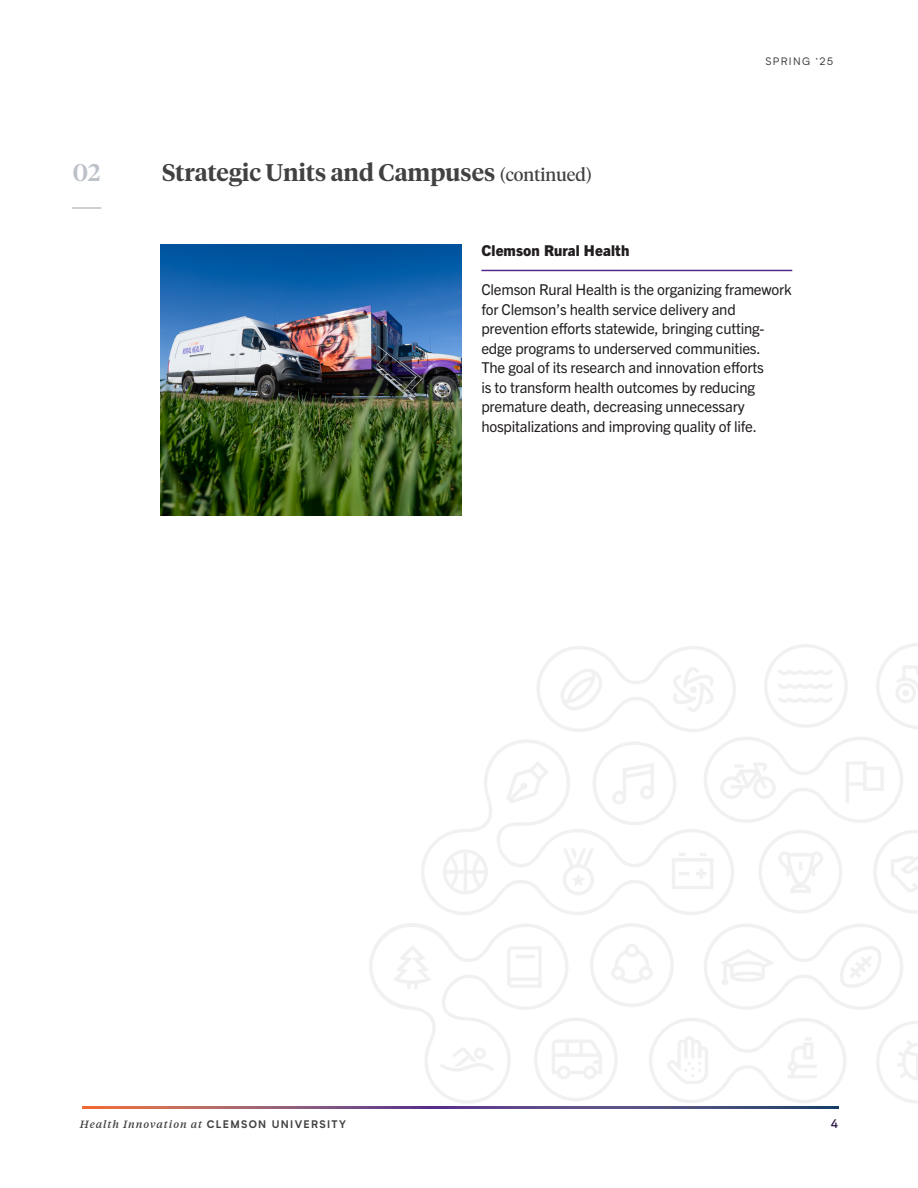
<style>
.page{position:relative;width:918px;height:1188px;background:#fff}
.page>*{position:absolute;margin:0;border:0;box-sizing:border-box;transform-origin:0 0}
.H1_Tiempos_College_Avenue{font:600 24px "Tiempos Headline";color:#414142}
.Section_Marker_Number{font:500 24px "Tiempos Headline";color:#bcc1c8}
.Caption_Paragraph{font:15px/19.5px "Trade Gothic Next LT Pro";letter-spacing:-.015em;color:#231f20}
.Caption_Headline{font:800 15px "Trade Gothic Next LT Pro";letter-spacing:.01em;color:#231f20}
.t1{font:500 12px "Biotif";color:#2e1b46}
.t2{font:italic 500 10.5px "Tiempos Text";letter-spacing:.085em;color:#414142}
.t3{font:10.5px "Biotif";letter-spacing:.125em;color:#414142}
.s1{font-weight:400;font-size:18px}
.s2{font-family:"Biotif";font-weight:700;font-style:normal}
</style>
<div class="page">
<svg style="left:82px;top:1107px;width:756px;height:1px"></svg>
<hr style="left:72px;top:207px;width:29px;height:2px;background:#bcc1c8">
<hr style="left:481px;top:270px;width:311px;height:1px;background:#562a8b">
<img style="left:161px;top:244px;width:300px;height:271px">
<svg style="left:369px;top:643px;width:549px;height:464px"></svg>
<p class="Section_Marker_Number" style="left:73px;top:156px;width:29px">02</p>
<h2 class="H1_Tiempos_College_Avenue" style="left:162px;top:156px;width:432px">Strategic Units and Campuses <span class="s1">(continued)</span></h2>
<p class="t3" style="left:766px;top:54px;width:69px">SPRING ’25</p>
<p class="Caption_Headline" style="left:481px;top:240px;width:149px">Clemson Rural Health</p>
<p class="Caption_Paragraph" style="left:481px;top:279px;width:312px">Clemson Rural Health is the organizing framework for Clemson’s health service delivery and prevention efforts statewide, bringing cutting&shy;edge programs to underserved communities.<br>The goal of its research and innovation efforts<br>is to transform health outcomes by reducing premature death, decreasing unnecessary hospitalizations and improving quality of life.</p>
<p class="t2" style="left:80px;top:1117px;width:267px">Health Innovation at <span class="s2">CLEMSON UNIVERSITY</span></p>
<p class="t1" style="left:830px;top:1115px;width:9px">4</p>
</div>
